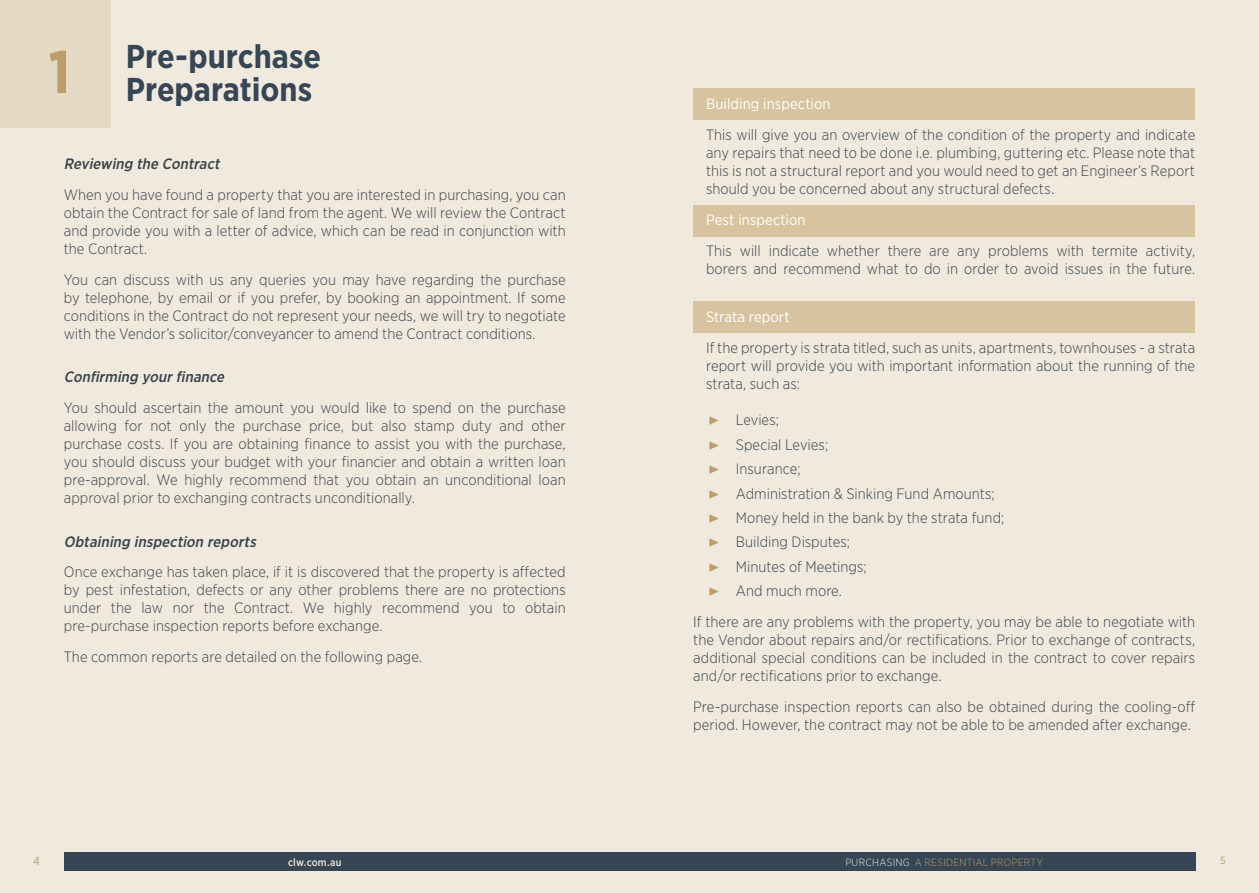
<style>
.page{position:relative;width:1259px;height:893px;background:#efe9de}
.page>*{position:absolute;margin:0;border:0;box-sizing:border-box;transform-origin:0 0}
.t1{font:700 33px/33px "Gotham Narrow";color:#364655;text-align:right}
.t2{font:300 15px/18px "Gotham Narrow";letter-spacing:.005em;color:#384249;text-align:justify}
.t3{font:italic 500 15px "Gotham Narrow";color:#384249}
.t4{font:15px "Gotham Narrow";letter-spacing:.005em;color:#fff}
.t5{font:12px "Gotham Narrow";color:#bb9e6b}
.t6{font:300 10.5px "Gotham Narrow";letter-spacing:.025em;color:#bb9e6b}
.t7{font:500 10.5px "Gotham Narrow";letter-spacing:.015em;color:#efe9de}
.t8{font:10.5px "Gotham Narrow";color:#bb9e6b}
.s1{font-family:"Acumin Pro";color:#bb9e6b}
.s2{color:#efe9de}
</style>
<div class="page">
<div style="left:64px;top:852px;width:1131px;height:19px;background:#364655"></div>
<div style="left:0;top:0;width:111px;height:128px;background:#e5dac5"></div>
<div style="left:693px;top:88px;width:502px;height:32px;background:#d7c49f"></div>
<div style="left:693px;top:205px;width:502px;height:32px;background:#d7c49f"></div>
<div style="left:693px;top:301px;width:502px;height:32px;background:#d7c49f"></div>
<h1 class="t1" style="left:48px;top:40px;width:274px">Pre-purchase<br><sup>1</sup> Preparations</h1>
<p class="t3" style="left:64px;top:155px;width:161px">Reviewing the Contract</p>
<p class="t2" style="left:64px;top:185px;width:503px">When you have found a property that you are interested in purchasing, you can obtain the Contract for sale of land from the agent. We will review the Contract and provide you with a letter of advice, which can be read in conjunction with the Contract.</p>
<p class="t2" style="left:64px;top:270px;width:503px">You can discuss with us any queries you may have regarding the purchase by telephone, by email or if you prefer, by booking an appointment. If some conditions in the Contract do not represent your needs, we will try to negotiate with the Vendor’s solicitor/conveyancer to amend the Contract conditions.</p>
<p class="t3" style="left:64px;top:368px;width:165px">Confirming yourfinance</p>
<p class="t2" style="left:64px;top:398px;width:503px">You should ascertain the amount you would like to spend on the purchase allowing for not only the purchase price, but also stamp duty and other purchase costs. If you are obtaining finance to assist you with the purchase, you should discuss your budget with your financier and obtain a written loan pre-approval. We highly recommend that you obtain an unconditional loan approval prior to exchanging contracts unconditionally.</p>
<p class="t3" style="left:64px;top:532px;width:197px">Obtaining inspection reports</p>
<p class="t2" style="left:64px;top:563px;width:503px">Once exchange has taken place, if it is discovered that the property is affected by pest infestation, defects or any other problems there are no protections under the law nor the Contract. We highly recommend you to obtain pre-purchase inspection reports before exchange.</p>
<p class="t2" style="left:64px;top:647px;width:360px">The common reports are detailed on the following page.</p>
<p class="t4" style="left:706px;top:95px;width:126px">Building inspection</p>
<p class="t2" style="left:706px;top:125px;width:491px">This will give you an overview of the condition of the property and indicate any repairs that need to be done i.e. plumbing, guttering etc. Please note that this is not a structural report and you would need to get an Engineer’s Report should you be concerned about any structural defects.</p>
<p class="t4" style="left:706px;top:210px;width:101px">Pest inspection</p>
<p class="t2" style="left:706px;top:241px;width:490px">This will indicate whether there are any problems with termite activity, borers and recommend what to do in order to avoid issues in the future.</p>
<p class="t4" style="left:706px;top:308px;width:85px">Strata report</p>
<p class="t2" style="left:706px;top:338px;width:491px">If the property is strata titled, such as units, apartments, townhouses - a strata report will provide you with important information about the running of the strata, such as:</p>
<p class="t2" style="left:709px;top:408px;width:297px;line-height:24.3px;text-align:left"><span class="s1">▶</span> Levies;<br><span class="s1">▶</span> Special Levies;<br><span class="s1">▶</span> Insurance;<br><span class="s1">▶</span> Administration &amp; Sinking Fund Amounts; <span class="s1">▶</span> Money held in the bank by the strata fund; <span class="s1">▶</span> Building Disputes;<br><span class="s1">▶</span> Minutes of Meetings;<br><span class="s1">▶</span> And much more.</p>
<p class="t2" style="left:693px;top:612px;width:503px">If there are any problems with the property, you may be able to negotiate with the Vendor about repairs and/or rectifications. Prior to exchange of contracts, additional special conditions can be included in the contract to cover repairs and/or rectifications prior to exchange.</p>
<p class="t2" style="left:693px;top:697px;width:503px">Pre-purchase inspection reports can also be obtained during the cooling-off period. However, the contract may not be able to be amended after exchange.</p>
<p class="t5" style="left:33px;top:853px;width:8px">4</p>
<p class="t7" style="left:288px;top:855px;width:55px">clw.com.au</p>
<p class="t6" style="left:845px;top:855px;width:199px"><span class="s2">PURCHASING</span> A RESIDENTIAL PROPERTY</p>
<p class="t8" style="left:1220px;top:854px;width:7px">5</p>
</div>
